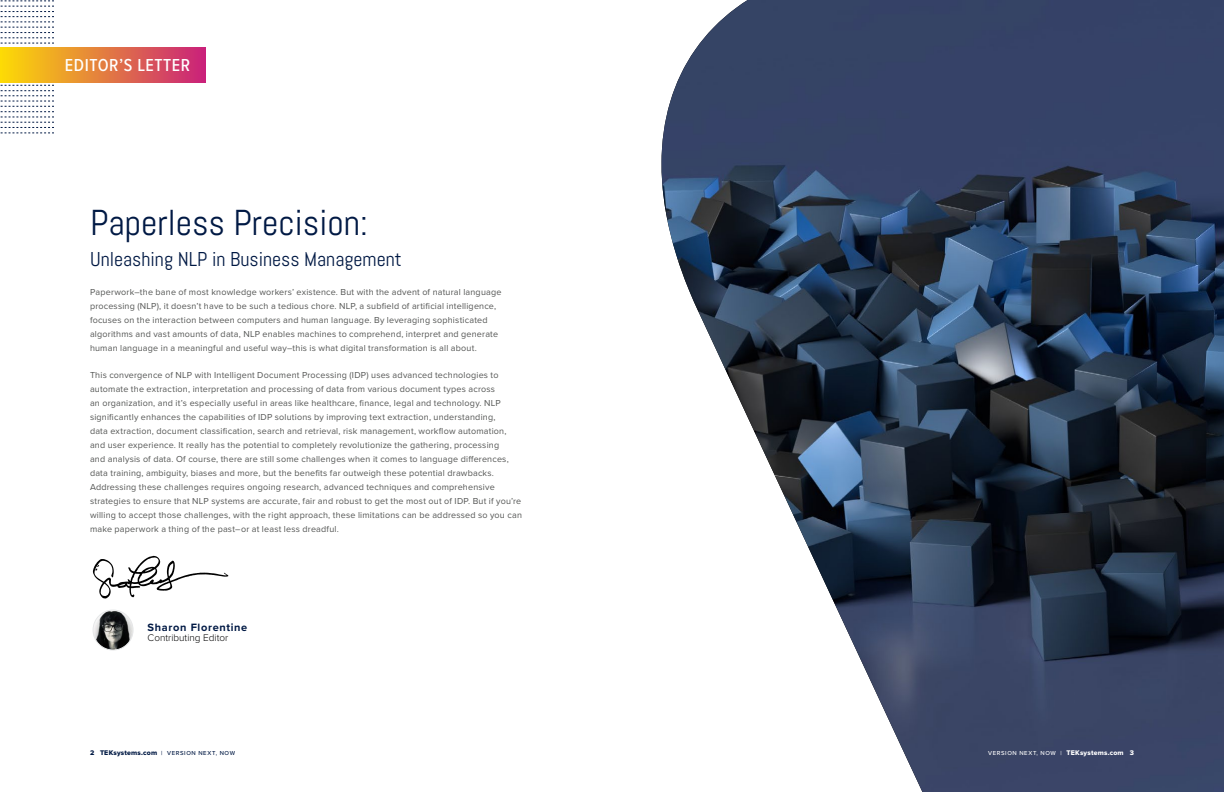
<style>
.page{position:relative;width:1224px;height:792px;background:#fff}
.page>*{position:absolute;margin:0;border:0;box-sizing:border-box;transform-origin:0 0}
.t1{font:36px "Abel";color:#001944}
.t2{font:20px "Abel";color:#001944}
.t3{font:500 18px "Proxima Nova Cond";letter-spacing:.03em;color:#fff}
.t4{font:700 11px "Proxima Nova";letter-spacing:.06em;color:#001944}
.t5{font:300 10px "Proxima Nova";color:#000}
.t6{font:9px/14px "Proxima Nova";letter-spacing:.02em;color:#545554}
.t7{font:500 6px "Proxima Nova";letter-spacing:.105em;color:#001944}
.t8{font:500 6px "Proxima Nova";letter-spacing:.105em;color:#fff}
.s1{font-family:"Proxima Nova Extrabld";font-weight:400;font-size:7px}
</style>
<div class="page">
<svg style="left:0;top:1px;width:54px;height:133px"></svg>
<div style="left:0;top:47px;width:206px;height:35px;background:linear-gradient(to right,#fddb05,#ca217a)"></div>
<img style="left:661px;top:0;width:563px;height:792px">
<img style="left:93px;top:610px;width:40px;height:40px;border-radius:20px">
<div style="left:93px;top:610px;width:40px;height:40px;border:1px solid #e6e7e8;border-radius:50%"></div>
<svg style="left:93px;top:556px;width:135px;height:42px"></svg>
<h3 class="t3" style="left:65px;top:52px;width:127px">EDITOR’S LETTER</h3>
<h1 class="t1" style="left:90px;top:200px;width:279px">Paperless Precision:</h1>
<h2 class="t2" style="left:90px;top:247px;width:313px">Unleashing NLP in Business Management</h2>
<p class="t6" style="left:90px;top:284px;width:413px">Paperwork–the bane of most knowledge workers’ existence. But with the advent of natural language processing (NLP), it doesn’t have to be such a tedious chore. NLP, a subfield of artificial intelligence, focuses on the interaction between computers and human language. By leveraging sophisticated algorithms and vast amounts of data, NLP enables machines to comprehend, interpret and generate human language in a meaningful and useful way–this is what digital transformation is all about.</p>
<p class="t6" style="left:90px;top:368px;width:433px">This convergence of NLP with Intelligent Document Processing (IDP) uses advanced technologies to automate the extraction, interpretation and processing of data from various document types across<br>an organization, and it’s especially useful in areas like healthcare, finance, legal and technology. NLP significantly enhances the capabilities of IDP solutions by improving text extraction, understanding,<br>data extraction, document classification, search and retrieval, risk management, workflow automation, and user experience. It really has the potential to completely revolutionize the gathering, processing<br>and analysis of data. Of course, there are still some challenges when it comes to language differences, data training, ambiguity, biases and more, but the benefits far outweigh these potential drawbacks.<br>Addressing these challenges requires ongoing research, advanced techniques and comprehensive strategies to ensure that NLP systems are accurate, fair and robust to get the most out of IDP. But if you’re willing to accept those challenges, with the right approach, these limitations can be addressed so you can make paperwork a thing of the past–or at least less dreadful.</p>
<p class="t4" style="left:148px;top:619px;width:101px">Sharon Florentine</p>
<p class="t5" style="left:148px;top:630px;width:82px">Contributing Editor</p>
<p class="t7" style="left:90px;top:749px;width:147px"><span class="s1">2 TEKsystems.com</span> | VERSION NEXT, NOW</p>
<p class="t8" style="left:988px;top:749px;width:147px">VERSION NEXT, NOW | <span class="s1">TEKsystems.com 3</span></p>
</div>
